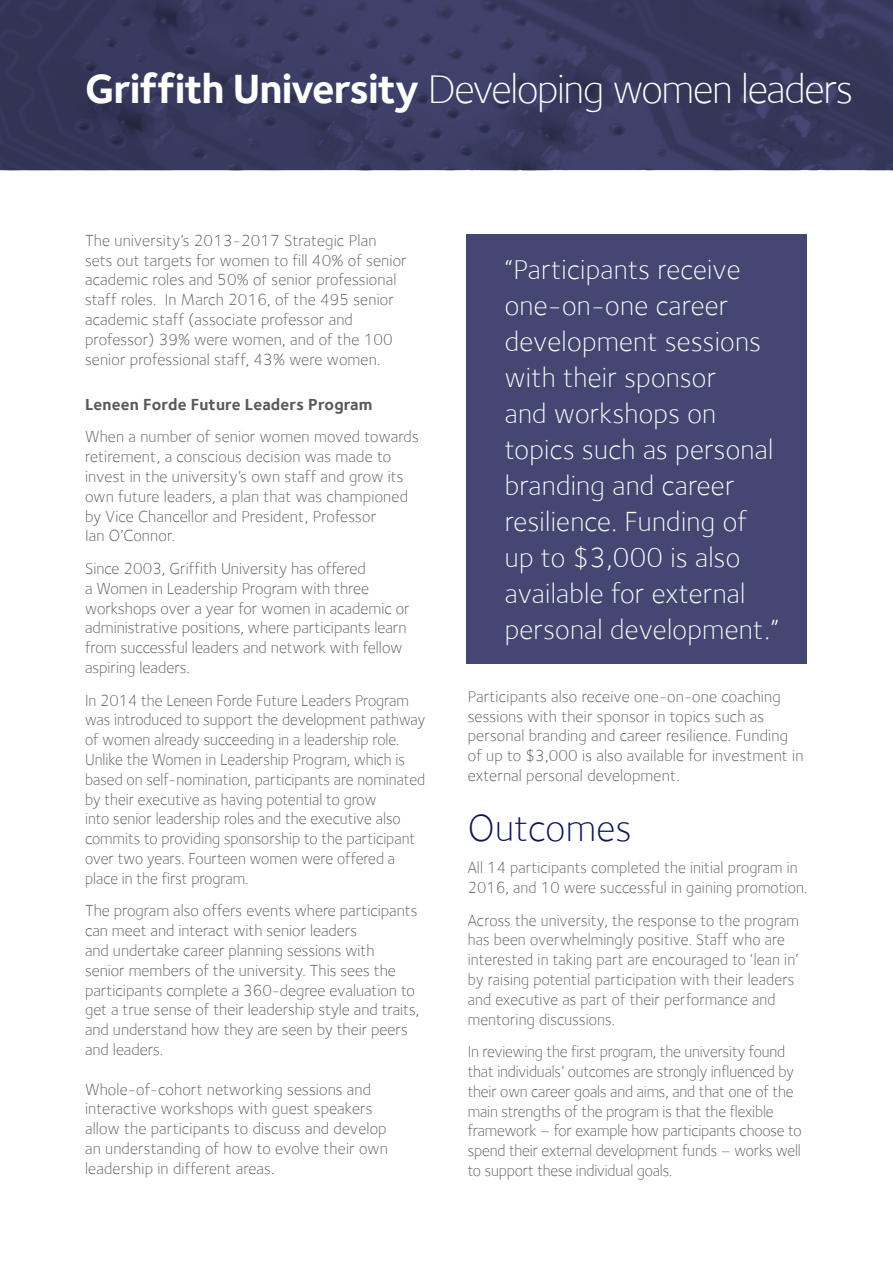
<style>
.page{position:relative;width:893px;height:1263px;background:#fff}
.page>*{position:absolute;margin:0;border:0;box-sizing:border-box;transform-origin:0 0}
.t1{font:300 42px "Foundry Sterling";letter-spacing:-.03em;color:#fff}
.t2{font:300 39px "Foundry Sterling";letter-spacing:.01em;color:#0e155b}
.t3{font:300 28.5px/36px "Foundry Sterling";letter-spacing:.01em;color:#fff}
.t4{font:300 16.5px/19.8px "Foundry Sterling";color:#58595b}
.t5{font:700 16.5px "Foundry Sterling";letter-spacing:.01em;color:#58595b}
.s1{font-weight:700}
</style>
<div class="page">
<svg style="left:0;top:0;width:893px;height:170px;background:#373a5e"></svg>
<div style="left:466px;top:234px;width:341px;height:429px;background:#434772"></div>
<p class="t1" style="left:85px;top:65px;width:770px"><span class="s1">Griffith University</span> Developing women leaders</p>
<p class="t4" style="left:85px;top:230px;width:323px">The university’s 2013-2017 Strategic Plan sets out targets for women to fill 40% of senior academic roles and 50% of senior professional staff roles. In March 2016, of the 495 senior academic staff (associate professor and professor) 39% were women, and of the 100 senior professional staff, 43% were women.</p>
<p class="t5" style="left:85px;top:394px;width:289px">Leneen Forde Future Leaders Program</p>
<p class="t4" style="left:85px;top:427px;width:335px">When a number of senior women moved towards retirement, a conscious decision was made to invest in the university’s own staff and grow its own future leaders, a plan that was championed by Vice Chancellor and President, Professor<br>Ian O’Connor.</p>
<p class="t4" style="left:85px;top:558px;width:326px">Since 2003, Griffith University has offered<br>a Women in Leadership Program with three workshops over a year for women in academic or administrative positions, where participants learn from successful leaders and network with fellow aspiring leaders.</p>
<p class="t4" style="left:85px;top:690px;width:342px">In 2014 the Leneen Forde Future Leaders Program was introduced to support the development pathway of women already succeeding in a leadership role.<br>Unlike the Women in Leadership Program, which is based on self-nomination, participants are nominated by their executive as having potential to grow<br>into senior leadership roles and the executive also commits to providing sponsorship to the participant over two years. Fourteen women were offered a place in the first program.</p>
<p class="t4" style="left:85px;top:901px;width:336px">The program also offers events where participants can meet and interact with senior leaders<br>and undertake career planning sessions with<br>senior members of the university. This sees the participants complete a 360-degree evaluation to get a true sense of their leadership style and traits, and understand how they are seen by their peers and leaders.</p>
<p class="t4" style="left:85px;top:1079px;width:304px">Whole-of-cohort networking sessions and interactive workshops with guest speakers allow the participants to discuss and develop an understanding of how to evolve their own leadership in different areas.</p>
<p class="t3" style="left:505px;top:251px;width:276px">“Participants receive one-on-one career development sessions with their sponsor<br>and workshops on topics such as personal branding and career resilience. Funding of up to $3,000 is also available for external personal development.”</p>
<p class="t4" style="left:468px;top:686px;width:337px">Participants also receive one-on-one coaching sessions with their sponsor in topics such as personal branding and career resilience. Funding of up to $3,000 is also available for investment in external personal development.</p>
<p class="t2" style="left:468px;top:805px;width:165px">Outcomes</p>
<p class="t4" style="left:468px;top:858px;width:341px">All 14 participants completed the initial program in<br>2016, and 10 were successful in gaining promotion.</p>
<p class="t4" style="left:468px;top:910px;width:333px">Across the university, the response to the program has been overwhelmingly positive. Staff who are interested in taking part are encouraged to ‘lean in’ by raising potential participation with their leaders and executive as part of their performance and mentoring discussions.</p>
<p class="t4" style="left:468px;top:1041px;width:335px">In reviewing the first program, the university found that individuals’ outcomes are strongly influenced by their own career goals and aims, and that one of the main strengths of the program is that the flexible framework – for example how participants choose to spend their external development funds – works well to support these individual goals.</p>
</div>
